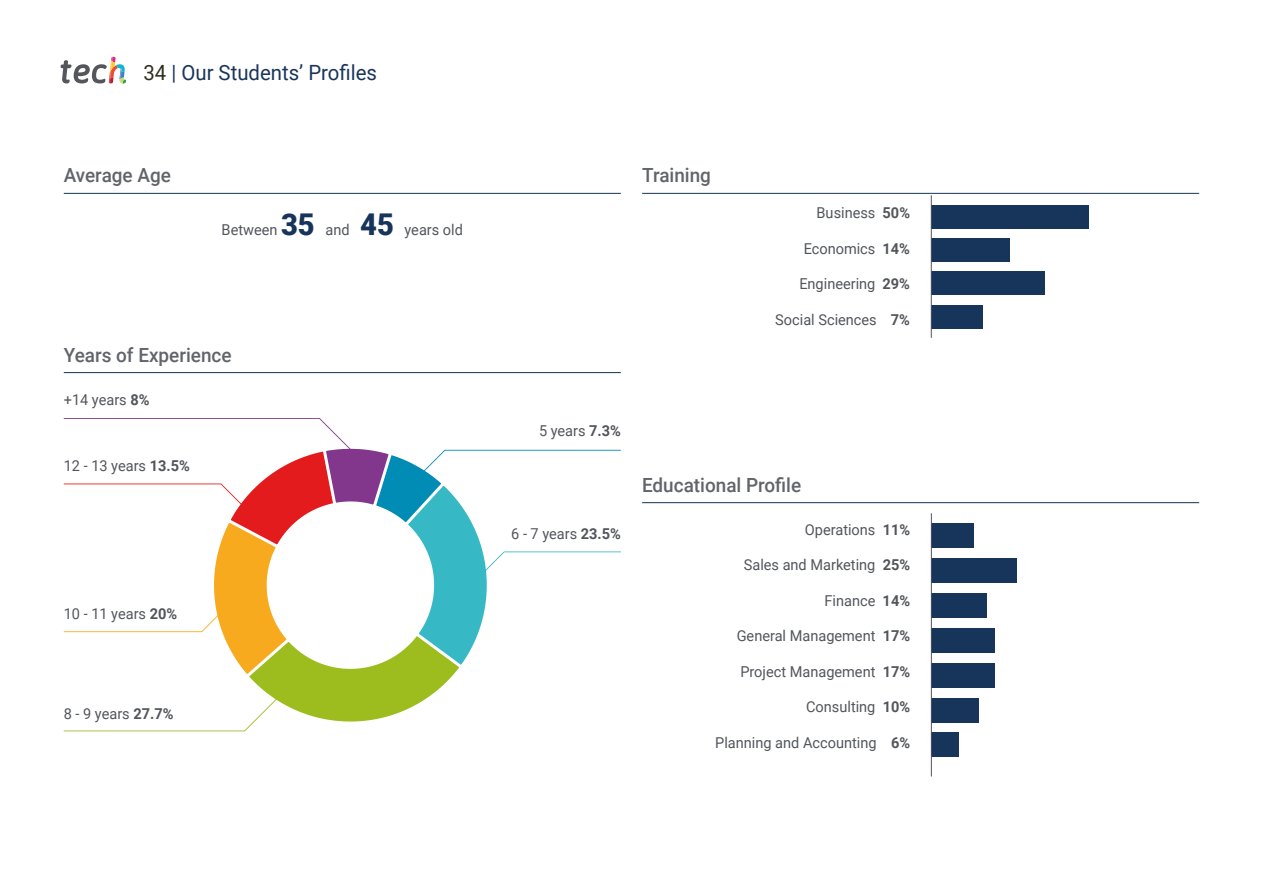
<style>
.page{position:relative;width:1263px;height:893px;background:#fff}
.page>*{position:absolute;margin:0;border:0;box-sizing:border-box;transform-origin:0 0}
.t1{font:21px "Roboto";color:#1a355c}
.t2{font:500 19.5px "Roboto";color:#61646a}
.t3{font:15px "Roboto";color:#52555b}
.s1{color:#312e20}
.s2{font-weight:900;font-size:30px;color:#17355b}
.s3{font-weight:700}
</style>
<div class="page">
<hr style="left:64px;top:193px;width:557px;height:1px;background:#17355b">
<hr style="left:642px;top:193px;width:557px;height:1px;background:#17355b">
<svg style="left:61px;top:57px;width:65px;height:27px"></svg>
<hr style="left:64px;top:372px;width:557px;height:1px;background:#123352">
<div style="left:931px;top:205px;width:158px;height:23px;background:#17355b"></div>
<div style="left:931px;top:238px;width:79px;height:24px;background:#17355b"></div>
<div style="left:931px;top:271px;width:114px;height:24px;background:#17355b"></div>
<div style="left:931px;top:305px;width:51px;height:23px;background:#17355b"></div>
<hr style="left:931px;top:195px;width:1px;height:143px;background:#52555b">
<hr style="left:642px;top:502px;width:557px;height:1px;background:#123352">
<div style="left:931px;top:524px;width:43px;height:24px;background:#17355b"></div>
<div style="left:931px;top:558px;width:85px;height:25px;background:#17355b"></div>
<div style="left:931px;top:593px;width:56px;height:25px;background:#17355b"></div>
<div style="left:931px;top:628px;width:64px;height:25px;background:#17355b"></div>
<div style="left:931px;top:663px;width:64px;height:25px;background:#17355b"></div>
<div style="left:931px;top:698px;width:47px;height:24px;background:#17355b"></div>
<div style="left:931px;top:733px;width:28px;height:24px;background:#17355b"></div>
<hr style="left:931px;top:513px;width:1px;height:263px;background:#52555b">
<svg style="left:64px;top:418px;width:557px;height:313px"></svg>
<h1 class="t1" style="left:144px;top:57px;width:235px"><span class="s1">34</span> | Our Students’ Profiles</h1>
<h2 class="t2" style="left:64px;top:161px;width:109px">Average Age</h2>
<p class="t3" style="left:222px;top:219px;width:243px">Between <span class="s2">35</span> and <span class="s2">45</span> years old</p>
<h2 class="t2" style="left:64px;top:341px;width:169px">Years of Experience</h2>
<p class="t3" style="left:64px;top:389px;width:87px">+14 years <span class="s3">8%</span></p>
<p class="t3" style="left:64px;top:455px;width:127px">12 - 13 years <span class="s3">13.5%</span></p>
<p class="t3" style="left:64px;top:603px;width:115px">10 - 11 years <span class="s3">20%</span></p>
<p class="t3" style="left:64px;top:703px;width:111px">8 - 9 years <span class="s3">27.7%</span></p>
<h2 class="t2" style="left:642px;top:161px;width:70px">Training</h2>
<p class="t3" style="left:816px;top:202px;width:95px">Business <span class="s3">50%</span></p>
<p class="t3" style="left:804px;top:238px;width:108px">Economics <span class="s3">14%</span></p>
<p class="t3" style="left:799px;top:273px;width:112px">Engineering <span class="s3">29%</span></p>
<p class="t3" style="left:775px;top:309px;width:136px">Social Sciences <span class="s3">7%</span></p>
<p class="t3" style="left:539px;top:420px;width:83px">5 years <span class="s3">7.3%</span></p>
<p class="t3" style="left:511px;top:523px;width:111px">6 - 7 years <span class="s3">23.5%</span></p>
<h2 class="t2" style="left:642px;top:471px;width:161px">Educational Profile</h2>
<p class="t3" style="left:805px;top:519px;width:107px">Operations <span class="s3">11%</span></p>
<p class="t3" style="left:744px;top:554px;width:168px">Sales and Marketing <span class="s3">25%</span></p>
<p class="t3" style="left:824px;top:590px;width:87px">Finance <span class="s3">14%</span></p>
<p class="t3" style="left:737px;top:625px;width:175px">General Management <span class="s3">17%</span></p>
<p class="t3" style="left:740px;top:661px;width:171px">Project Management <span class="s3">17%</span></p>
<p class="t3" style="left:806px;top:696px;width:106px">Consulting <span class="s3">10%</span></p>
<p class="t3" style="left:715px;top:732px;width:196px">Planning and Accounting <span class="s3">6%</span></p>
</div>
